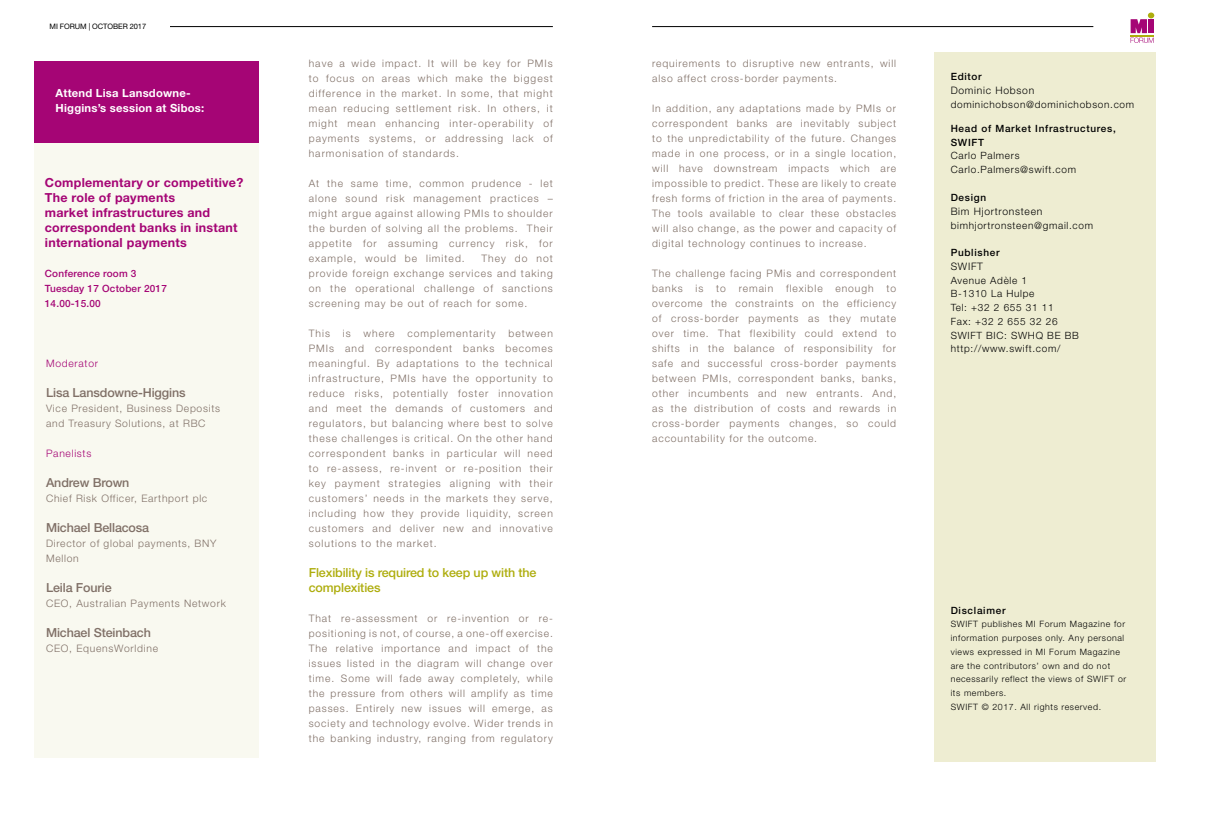
<style>
.page{position:relative;width:1205px;height:815px;background:#fff}
.page>*{position:absolute;margin:0;border:0;box-sizing:border-box;transform-origin:0 0}
.t1{font:700 12.5px/15px "Helvetica Neue LT Std";letter-spacing:.02em;color:#a50575}
.t2{font:500 12.5px "Helvetica Neue LT Std";letter-spacing:-.01em;color:#807067}
.t3{font:500 12.5px/15px "Helvetica Neue LT Std";letter-spacing:-.01em;color:#aead0d}
.t4{font:700 11.25px/15px "Helvetica Neue LT Std";letter-spacing:.02em;color:#fff}
.t5{font:300 10.25px/15px "Helvetica Neue LT Std";letter-spacing:.09em;color:#807067;text-align:justify}
.t6{font:300 10.25px/15px "Helvetica Neue LT Std";letter-spacing:.07em;color:#807067}
.t7{font:300 10.25px "Helvetica Neue LT Std";letter-spacing:.07em;color:#000}
.t8{font:300 10.25px "Helvetica Neue LT Std";letter-spacing:.07em;color:#a50575}
.t9{font:300 10px/13.8px "Helvetica Neue LT Std";letter-spacing:.07em;color:#000}
.t10{font:500 10px/13.8px "Helvetica Neue LT Std";letter-spacing:.07em;color:#000}
.t11{font:500 10px/15px "Helvetica Neue LT Std";letter-spacing:.02em;color:#a50575}
.t12{font:300 8.75px/13.8px "Helvetica Neue LT Std";letter-spacing:.07em;color:#000}
.t13{font:7.5px "Helvetica Neue LT Std";letter-spacing:-.01em;color:#000}
</style>
<div class="page">
<div style="left:34px;top:136px;width:225px;height:621px;background:#f9f9f0"></div>
<div style="left:934px;top:53px;width:221px;height:709px;background:#eeedd2"></div>
<div style="left:34px;top:61px;width:225px;height:81px;background:#a50575"></div>
<hr style="left:170px;top:26px;width:383px;height:1px;background:#000">
<hr style="left:652px;top:26px;width:441px;height:1px;background:#000">
<svg style="left:1130px;top:13px;width:24px;height:30px"></svg>
<div style="left:1148px;top:19px;width:6px;height:14px;background:#a50575"></div>
<p class="t13" style="left:50px;top:22px;width:98px">MI FORUM | OCTOBER 2017</p>
<p class="t4" style="left:56px;top:86px;width:150px">Attend Lisa Lansdowne-<br>Higgins’s session at Sibos:</p>
<p class="t1" style="left:45px;top:175px;width:200px">Complementary or competitive?<br>The role of payments<br>market infrastructures and correspondent banks in instant international payments</p>
<p class="t11" style="left:45px;top:266px;width:124px">Conference room 3<br>Tuesday 17 October 2017<br>14.00-15.00</p>
<p class="t8" style="left:46px;top:358px;width:54px">Moderator</p>
<p class="t2" style="left:46px;top:385px;width:141px">Lisa Lansdowne-Higgins</p>
<p class="t6" style="left:46px;top:401px;width:176px">Vice President, Business Deposits and Treasury Solutions, at RBC</p>
<p class="t8" style="left:46px;top:447px;width:47px">Panelists</p>
<p class="t2" style="left:46px;top:475px;width:85px">Andrew Brown</p>
<p class="t6" style="left:46px;top:491px;width:163px">Chief Risk Officer, Earthport plc</p>
<p class="t2" style="left:46px;top:520px;width:105px">Michael Bellacosa</p>
<p class="t6" style="left:46px;top:536px;width:172px">Director of global payments, BNY<br>Mellon</p>
<p class="t2" style="left:46px;top:580px;width:67px">Leila Fourie</p>
<p class="t6" style="left:46px;top:596px;width:181px">CEO, Australian Payments Network</p>
<p class="t2" style="left:46px;top:625px;width:106px">Michael Steinbach</p>
<p class="t6" style="left:46px;top:641px;width:113px">CEO, EquensWorldine</p>
<p class="t5" style="left:309px;top:56px;width:246px">have a wide impact. It will be key for PMIs to focus on areas which make the biggest difference in the market. In some, that might mean reducing settlement risk. In others, it might mean enhancing inter-operability of payments systems, or addressing lack of harmonisation of standards.</p>
<p class="t5" style="left:309px;top:176px;width:246px">At the same time, common prudence - let alone sound risk management practices – might argue against allowing PMIs to shoulder the burden of solving all the problems. Their appetite for assuming currency risk, for example, would be limited.</p>
<p class="t5" style="left:309px;top:251px;width:246px;text-indent:173px">They do not provide foreign exchange services and taking on the operational challenge of sanctions screening may be out of reach for some.</p>
<p class="t5" style="left:309px;top:326px;width:246px">This is where complementarity between PMIs and correspondent banks becomes meaningful. By adaptations to the technical infrastructure, PMIs have the opportunity to reduce risks, potentially foster innovation and meet the demands of customers and regulators, but balancing where best to solve these challenges is critical. On the other hand correspondent banks in particular will need to re-assess, re-invent or re-position their key payment strategies aligning with their customers’ needs in the markets they serve, including how they provide liquidity, screen customers and deliver new and innovative solutions to the market.</p>
<p class="t3" style="left:309px;top:565px;width:229px">Flexibility is required to keep up with the complexities</p>
<p class="t5" style="left:309px;top:611px;width:246px">That re-assessment or re-invention or re&shy;positioning is not, of course, a one-off exercise.<br>The relative importance and impact of the issues listed in the diagram will change over time. Some will fade away completely, while the pressure from others will amplify as time passes. Entirely new issues will emerge, as society and technology evolve. Wider trends in the banking industry, ranging from regulatory</p>
<p class="t5" style="left:652px;top:56px;width:246px">requirements to disruptive new entrants, will also affect cross-border payments.</p>
<p class="t5" style="left:652px;top:101px;width:246px">In addition, any adaptations made by PMIs or correspondent banks are inevitably subject to the unpredictability of the future. Changes made in one process, or in a single location, will have downstream impacts which are impossible to predict. These are likely to create fresh forms of friction in the area of payments.<br>The tools available to clear these obstacles will also change, as the power and capacity of digital technology continues to increase.</p>
<p class="t5" style="left:652px;top:266px;width:246px">The challenge facing PMis and correspondent banks is to remain flexible enough to overcome the constraints on the efficiency of cross-border payments as they mutate over time. That flexibility could extend to shifts in the balance of responsibility for safe and successful cross-border payments between PMIs, correspondent banks, banks, other incumbents and new entrants. And, as the distribution of costs and rewards in cross-border payments changes, so could accountability for the outcome.</p>
<p class="t10" style="left:950px;top:70px;width:33px">Editor</p>
<p class="t7" style="left:950px;top:84px;width:85px">Dominic Hobson</p>
<p class="t9" style="left:950px;top:97px;width:185px">dominichobson@dominichobson.com</p>
<p class="t10" style="left:950px;top:121px;width:167px">Head of Market Infrastructures,<br>SWIFT</p>
<p class="t9" style="left:950px;top:149px;width:127px">Carlo Palmers<br>Carlo.Palmers@swift.com</p>
<p class="t10" style="left:950px;top:191px;width:37px">Design</p>
<p class="t7" style="left:950px;top:205px;width:93px">Bim Hjortronsteen</p>
<p class="t9" style="left:950px;top:218px;width:144px">bimhjortronsteen@gmail.com</p>
<p class="t10" style="left:950px;top:246px;width:50px">Publisher</p>
<p class="t7" style="left:950px;top:260px;width:34px">SWIFT</p>
<p class="t9" style="left:950px;top:273px;width:130px">Avenue Adèle 1<br>B-1310 La Hulpe<br>Tel: +32 2 655 31 11<br>Fax: +32 2 655 32 26<br>SWIFT BIC: SWHQ BE BB http://www.swift.com/</p>
<p class="t10" style="left:950px;top:603px;width:56px">Disclaimer</p>
<p class="t12" style="left:950px;top:617px;width:177px">SWIFT publishes MI Forum Magazine for information purposes only. Any personal views expressed in MI Forum Magazine are the contributors’ own and do not necessarily reflect the views of SWIFT or its members.<br>SWIFT © 2017. All rights reserved.</p>
</div>
